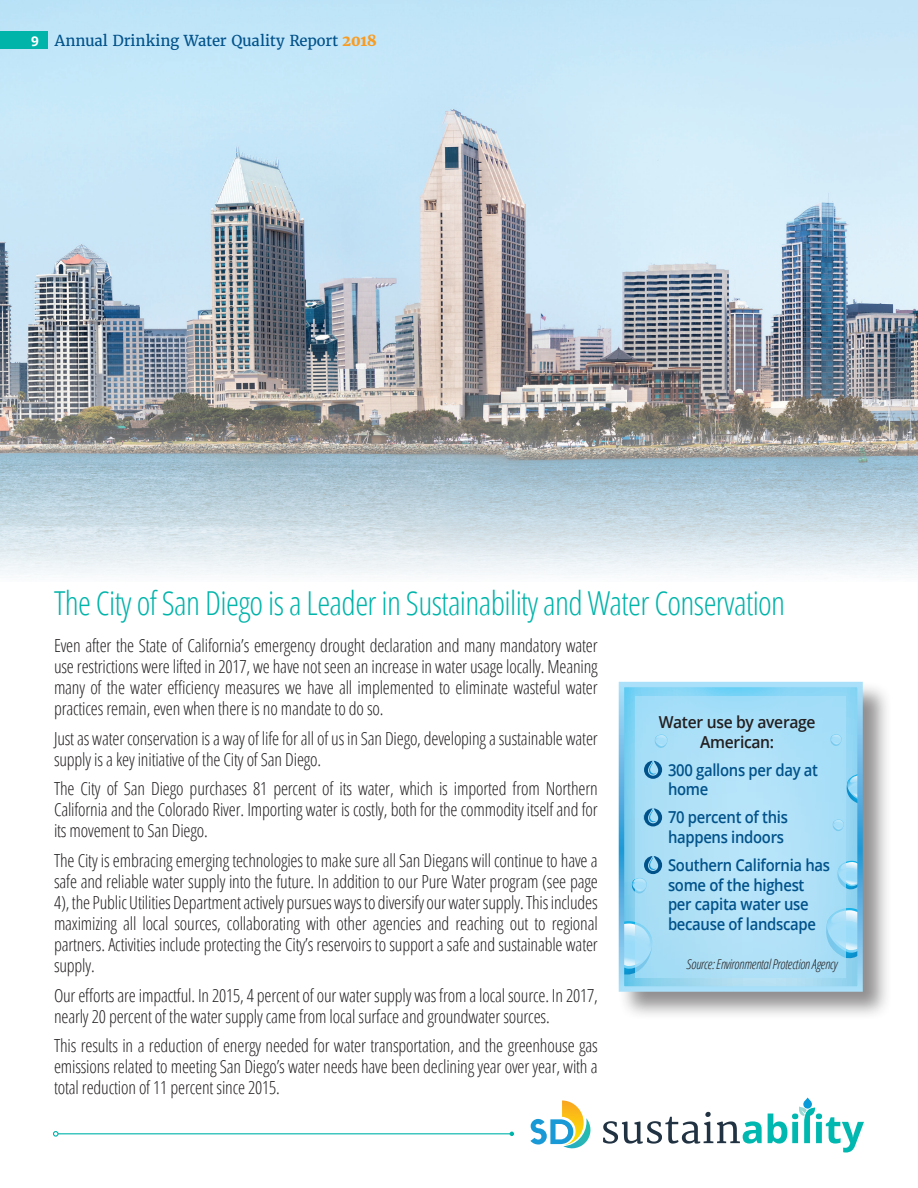
<style>
.page{position:relative;width:918px;height:1188px;background:#fff}
.page>*{position:absolute;margin:0;border:0;box-sizing:border-box;transform-origin:0 0}
.contact_info{font:300 condensed 33px "Open Sans";letter-spacing:-.02em;color:#00b4aa}
.contact_info-2{font:300 condensed 18px/21px "Open Sans";letter-spacing:-.01em;color:#231f20;text-align:justify}
.contact_info-3{font:600 16.5px/19.5px "Open Sans";letter-spacing:-.02em;color:#01528a;scale:.9 1}
.contact_info-4{font:600 16.5px/19.5px "Open Sans";letter-spacing:-.02em;color:#231f20;text-align:center;scale:.95 1}
.t1{font:15px "Merriweather";letter-spacing:-.01em;color:#01528a}
.contact_info-5{font:italic 300 condensed 13.5px "Open Sans";letter-spacing:-.02em;color:#231f20}
.s1{font-family:"Open Sans";font-weight:700;font-size:13.5px;color:#fff}
.s2{font-weight:800;color:#f89c23}
</style>
<div class="page">
<svg style="left:530px;top:1100px;width:61px;height:49px"></svg>
<svg style="left:803px;top:1098px;width:9px;height:11px"></svg>
<svg style="left:603px;top:1112px;width:159px;height:32px"></svg>
<svg style="left:768px;top:1106px;width:96px;height:46px"></svg>
<img style="left:0;top:0;width:918px;height:575px">
<hr style="left:58px;top:1133px;width:454px;height:1px;background:#00b4aa">
<svg style="left:53px;top:1131px;width:6px;height:6px"></svg>
<svg style="left:510px;top:1132px;width:4px;height:4px"></svg>
<div style="left:618px;top:681px;width:274px;height:340px;background:#231f20;opacity:.5"></div>
<svg style="left:625px;top:688px;width:232px;height:298px;background:#8cd4f1"></svg>
<svg style="left:625px;top:921px;width:10px;height:56px"></svg>
<svg style="left:846px;top:908px;width:11px;height:51px"></svg>
<svg style="left:846px;top:861px;width:11px;height:29px"></svg>
<svg style="left:846px;top:774px;width:11px;height:30px"></svg>
<div style="left:635px;top:696px;width:211px;height:281px;background:#aae0f9"></div>
<svg style="left:644px;top:761px;width:18px;height:18px"></svg>
<svg style="left:643px;top:808px;width:19px;height:18px"></svg>
<svg style="left:631px;top:856px;width:31px;height:38px"></svg>
<div style="left:0;top:32px;width:48px;height:17px;background:#00b4aa"></div>
<p class="t1" style="left:31px;top:31px;width:347px"><span class="s1">9</span> Annual Drinking Water Quality Report <span class="s2">2018</span></p>
<p class="contact_info" style="left:54px;top:580px;width:733px">The City of San Diego is a Leader in Sustainability and Water Conservation</p>
<p class="contact_info-2" style="left:54px;top:634px;width:545px">Even after the State of California’s emergency drought declaration and many mandatory water use restrictions were lifted in 2017, we have not seen an increase in water usage locally. Meaning many of the water efficiency measures we have all implemented to eliminate wasteful water practices remain, even when there is no mandate to do so.</p>
<p class="contact_info-2" style="left:54px;top:727px;width:545px">Just as water conservation is a way of life for all of us in San Diego, developing a sustainable water supply is a key initiative of the City of San Diego.</p>
<p class="contact_info-2" style="left:54px;top:778px;width:545px">The City of San Diego purchases 81 percent of its water, which is imported from Northern California and the Colorado River. Importing water is costly, both for the commodity itself and for its movement to San Diego.</p>
<p class="contact_info-2" style="left:54px;top:849px;width:545px">The City is embracing emerging technologies to make sure all San Diegans will continue to have a safe and reliable water supply into the future. In addition to our Pure Water program (see page 4), the Public Utilities Department actively pursues ways to diversify our water supply. This includes maximizing all local sources, collaborating with other agencies and reaching out to regional partners. Activities include protecting the City’s reservoirs to support a safe and sustainable water supply.</p>
<p class="contact_info-2" style="left:54px;top:984px;width:545px">Our efforts are impactful. In 2015, 4 percent of our water supply was from a local source. In 2017, nearly 20 percent of the water supply came from local surface and groundwater sources.</p>
<p class="contact_info-2" style="left:54px;top:1035px;width:545px">This results in a reduction of energy needed for water transportation, and the greenhouse gas emissions related to meeting San Diego’s water needs have been declining year over year, with a total reduction of 11 percent since 2015.</p>
<p class="contact_info-4" style="left:659px;top:712px;width:167px">Water use by average<br>American:</p>
<p class="contact_info-3" style="left:668px;top:760px;width:168px">300 gallons per day at home</p>
<p class="contact_info-3" style="left:668px;top:807px;width:135px">70 percent of this happens indoors</p>
<p class="contact_info-3" style="left:668px;top:855px;width:182px">Southern California has some of the highest per capita water use because of landscape</p>
<p class="contact_info-5" style="left:687px;top:955px;width:152px">Source: Environmental Protection Agency</p>
</div>
